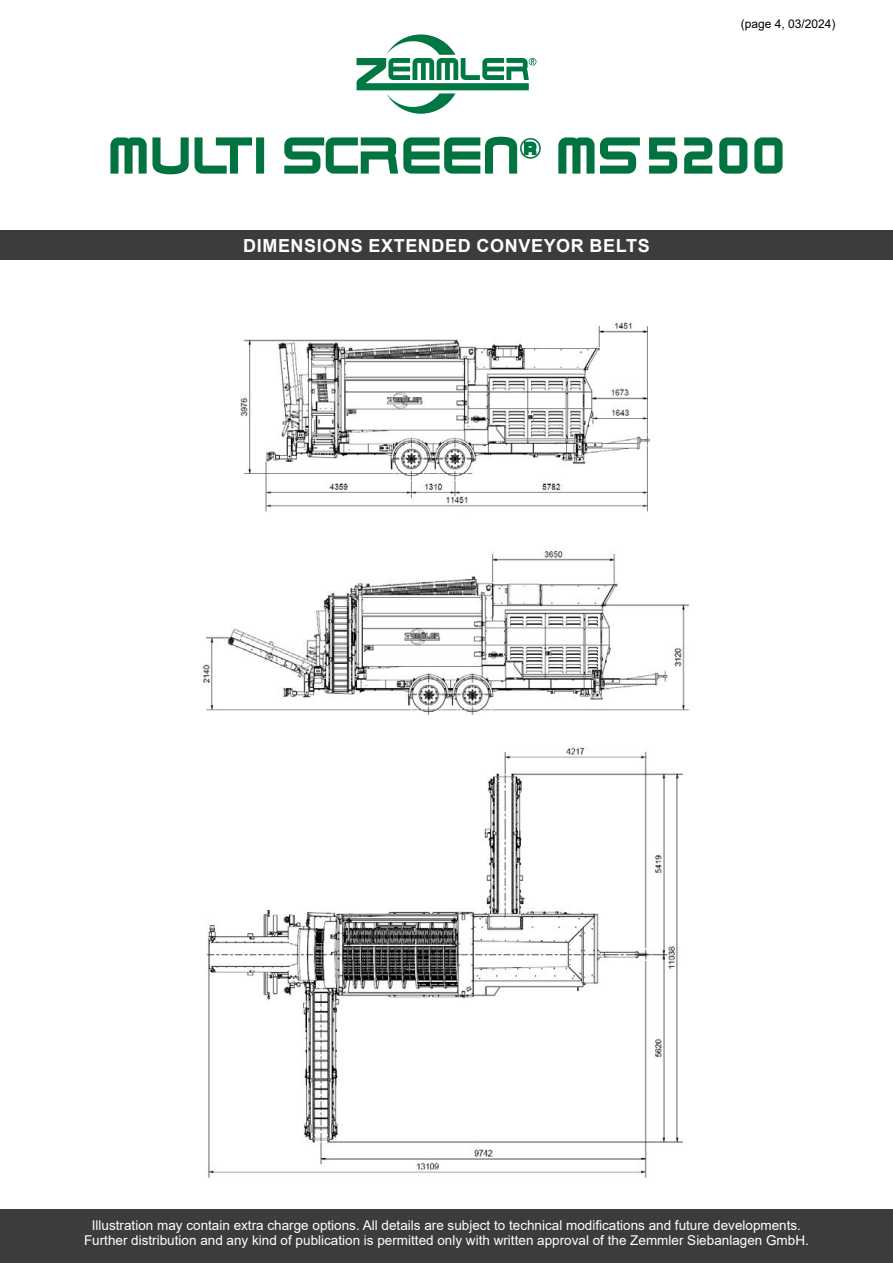
<style>
.page{position:relative;width:893px;height:1263px;background:#fff}
.page>*{position:absolute;margin:0;border:0;box-sizing:border-box;transform-origin:0 0}
.t1{font:700 18px "Arial";letter-spacing:.035em;color:#fff}
.t2{font:13.5px/15px "Arial";color:#fff;text-align:center}
.t3{font:12px "Arial";color:#000}
</style>
<div class="page">
<div style="left:0;top:1209px;width:893px;height:54px;background:#3c3c3b"></div>
<svg style="left:110px;top:137px;width:672px;height:37px"></svg>
<svg style="left:357px;top:34px;width:179px;height:80px"></svg>
<div style="left:0;top:230px;width:893px;height:30px;background:#3c3c3b"></div>
<img style="left:240px;top:322px;width:411px;height:190px">
<img style="left:200px;top:550px;width:490px;height:164px">
<img style="left:206px;top:746px;width:477px;height:432px">
<h1 class="t1" style="left:243px;top:233px;width:408px">DIMENSIONS EXTENDED CONVEYOR BELTS</h1>
<p class="t3" style="left:741px;top:15px;width:96px">(page 4, 03/2024)</p>
<p class="t2" style="left:84px;top:1218px;width:726px">Illustration may contain extra charge options. All details are subject to technical modifications and future developments.<br>Further distribution and any kind of publication is permitted only with written approval of the Zemmler Siebanlagen GmbH.</p>
</div>
